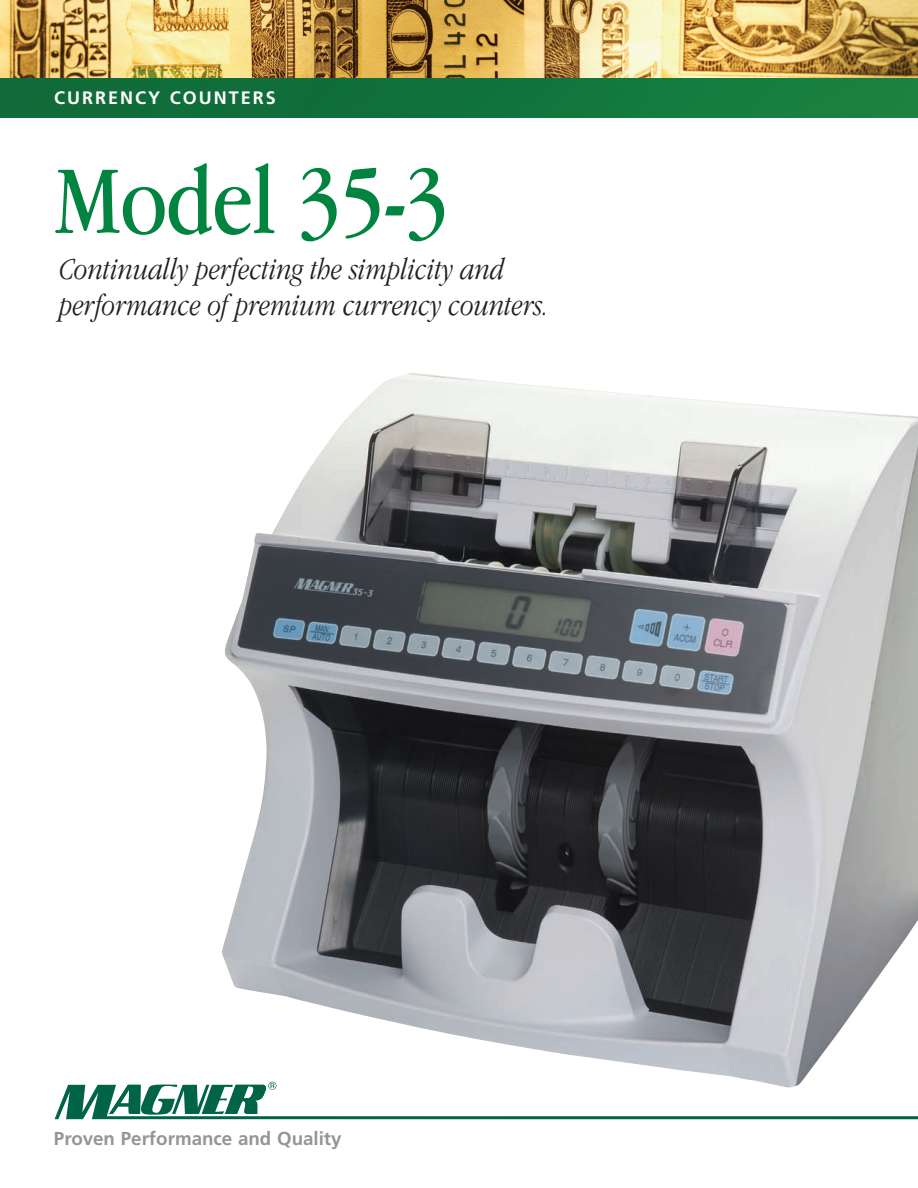
<style>
.page{position:relative;width:918px;height:1188px;background:#fff}
.page>*{position:absolute;margin:0;border:0;box-sizing:border-box;transform-origin:0 0}
.t1{font:100.5px "Apple Garamond";letter-spacing:-.01em;color:#008440}
.t2{font:italic 300 31.2px/36px "Apple Garamond";color:#231f20}
.t3{font:700 18.75px "Frutiger";color:#939598}
.t4{font:700 18px "Frutiger";letter-spacing:.11em;color:#fff}
</style>
<div class="page">
<svg style="left:55px;top:1082px;width:863px;height:37px"></svg>
<img style="left:0;top:0;width:917px;height:78px">
<img style="left:0;top:78px;width:918px;height:39px">
<img style="left:222px;top:373px;width:696px;height:707px">
<img style="left:750px;top:1080px;width:53px;height:8px">
<p class="t4" style="left:54px;top:91px;width:223px">CURRENCY COUNTERS</p>
<h1 class="t1" style="left:54px;top:163px;width:396px">Model 35-3</h1>
<p class="t2" style="left:59px;top:253px;width:491px">Continually perfecting the simplicity and performance of premium currency counters.</p>
<p class="t3" style="left:54px;top:1131px;width:289px">Proven Performance and Quality</p>
</div>
